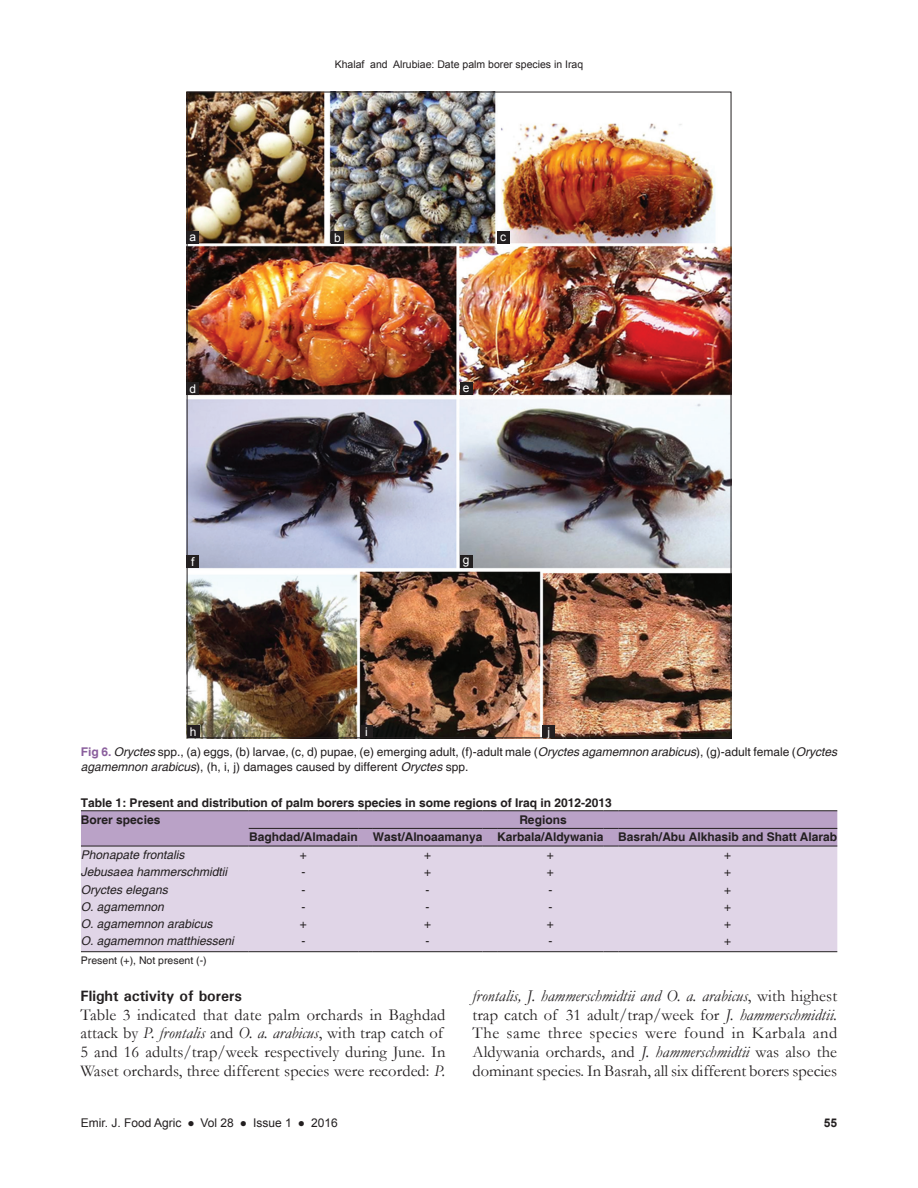
<style>
.page{position:relative;width:918px;height:1188px;background:#fff}
.page>*{position:absolute;margin:0;border:0;box-sizing:border-box;transform-origin:0 0}
.TX{font:16.5px/18.8px "Garamond";letter-spacing:.005em;color:#231f20}
.t1{font:700 15px "Univers";color:#231f20}
.FGC{font:12px/15px "Helvetica";color:#231f20}
.TCH{font:700 12px "Helvetica";color:#231f20}
.TB{font:italic 12px "Helvetica";color:#231f20}
.TT{font:700 12px "Helvetica";color:#231f20}
.t2{font:12px "Arial";color:#231f20}
.TBL{font:italic 12px "Helvetica";color:#231f20}
.TB-2{font:12px "Helvetica";color:#231f20}
.LABEL{font:12px "Arial";color:#fff}
.TBL-2{font:12px "Helvetica";color:#231f20}
.t3{font:700 12px "Arial";color:#231f20}
.t4{font:10.5px "Arial";color:#231f20}
.TFN{font:10.5px "Helvetica";color:#231f20}
.s1{font-weight:700;color:#8a5f9d}
.s2{font-style:italic}
</style>
<div class="page">
<div style="left:81px;top:847px;width:756px;height:104px;background:#e0d5e7"></div>
<hr style="left:81px;top:951px;width:153px;height:1px;background:#231f20">
<svg style="left:234px;top:951px;width:15px;height:1px"></svg>
<hr style="left:249px;top:951px;width:109px;height:1px;background:#231f20">
<svg style="left:358px;top:951px;width:15px;height:1px"></svg>
<hr style="left:373px;top:951px;width:109px;height:1px;background:#231f20">
<svg style="left:482px;top:951px;width:15px;height:1px"></svg>
<hr style="left:497px;top:951px;width:107px;height:1px;background:#231f20">
<svg style="left:604px;top:951px;width:14px;height:1px"></svg>
<hr style="left:618px;top:951px;width:219px;height:1px;background:#231f20">
<svg style="left:81px;top:810px;width:756px;height:37px;background:#b09abc"></svg>
<hr style="left:618px;top:828px;width:219px;height:1px;background:#231f20">
<img style="left:189px;top:94px;width:540px;height:642px">
<div style="left:186px;top:382px;width:13px;height:13px;background:#231f20"></div>
<div style="left:497px;top:231px;width:12px;height:13px;background:#231f20"></div>
<div style="left:331px;top:231px;width:13px;height:13px;background:#231f20"></div>
<div style="left:186px;top:231px;width:13px;height:13px;background:#231f20"></div>
<div style="left:543px;top:725px;width:12px;height:13px;background:#231f20"></div>
<div style="left:187px;top:725px;width:13px;height:13px;background:#231f20"></div>
<div style="left:460px;top:555px;width:12px;height:13px;background:#231f20"></div>
<div style="left:186px;top:555px;width:13px;height:13px;background:#231f20"></div>
<div style="left:460px;top:382px;width:12px;height:13px;background:#231f20"></div>
<div style="left:360px;top:725px;width:13px;height:13px;background:#231f20"></div>
<p class="t4" style="left:335px;top:57px;width:250px">Khalaf and Alrubiae: Date palm borer species in Iraq</p>
<p class="LABEL" style="left:189px;top:228px;width:8px">a</p>
<p class="LABEL" style="left:334px;top:229px;width:8px">b</p>
<p class="LABEL" style="left:500px;top:228px;width:7px">c</p>
<p class="LABEL" style="left:189px;top:381px;width:8px">d</p>
<p class="LABEL" style="left:463px;top:380px;width:8px">e</p>
<p class="LABEL" style="left:191px;top:553px;width:5px">f</p>
<p class="LABEL" style="left:463px;top:551px;width:8px">g</p>
<p class="LABEL" style="left:190px;top:723px;width:8px">h</p>
<p class="LABEL" style="left:548px;top:723px;width:4px">j</p>
<p class="LABEL" style="left:365px;top:723px;width:4px">i</p>
<p class="FGC" style="left:81px;top:745px;width:758px"><span class="s1">Fig 6.</span> <span class="s2">Oryctes</span> spp., (a) eggs, (b) larvae, (c, d) pupae, (e) emerging adult, (f)-adult male (<span class="s2">Oryctes agamemnon arabicus</span>), (g)-adult female (<span class="s2">Oryctes agamemnon arabicus</span>), (h, i, j) damages caused by different <span class="s2">Oryctes</span> spp.</p>
<p class="TT" style="left:81px;top:795px;width:532px">Table 1: Present and distribution of palm borers species in some regions of Iraq in 2012‑2013</p>
<p class="TCH" style="left:81px;top:812px;width:81px">Borer species</p>
<p class="TCH" style="left:519px;top:812px;width:49px">Regions</p>
<p class="TCH" style="left:249px;top:830px;width:110px">Baghdad/Almadain</p>
<p class="TCH" style="left:373px;top:830px;width:111px">Wast/Alnoaamanya</p>
<p class="TCH" style="left:497px;top:830px;width:108px">Karbala/Aldywania</p>
<p class="TCH" style="left:618px;top:830px;width:220px">Basrah/Abu Alkhasib and Shatt Alarab</p>
<p class="TB" style="left:81px;top:848px;width:105px">Phonapate frontalis</p>
<p class="TB-2" style="left:300px;top:848px;width:9px">+</p>
<p class="TB-2" style="left:424px;top:848px;width:9px">+</p>
<p class="TB-2" style="left:547px;top:848px;width:9px">+</p>
<p class="TB-2" style="left:724px;top:848px;width:9px">+</p>
<p class="TB" style="left:81px;top:865px;width:148px">Jebusaea hammerschmidtii</p>
<p class="TB-2" style="left:301px;top:865px;width:4px">‑</p>
<p class="TB-2" style="left:424px;top:865px;width:9px">+</p>
<p class="TB-2" style="left:547px;top:865px;width:9px">+</p>
<p class="TB-2" style="left:724px;top:865px;width:9px">+</p>
<p class="TB" style="left:81px;top:882px;width:88px">Oryctes elegans</p>
<p class="TB-2" style="left:301px;top:882px;width:4px">‑</p>
<p class="TB-2" style="left:426px;top:882px;width:4px">‑</p>
<p class="TB-2" style="left:548px;top:882px;width:4px">‑</p>
<p class="TB-2" style="left:724px;top:882px;width:9px">+</p>
<p class="TB" style="left:81px;top:900px;width:84px">O. agamemnon</p>
<p class="TB-2" style="left:301px;top:900px;width:4px">‑</p>
<p class="TB-2" style="left:426px;top:900px;width:4px">‑</p>
<p class="TB-2" style="left:548px;top:900px;width:4px">‑</p>
<p class="TB-2" style="left:724px;top:900px;width:9px">+</p>
<p class="TB" style="left:81px;top:917px;width:133px">O. agamemnon arabicus</p>
<p class="TB-2" style="left:300px;top:917px;width:9px">+</p>
<p class="TB-2" style="left:424px;top:917px;width:9px">+</p>
<p class="TB-2" style="left:547px;top:917px;width:9px">+</p>
<p class="TB-2" style="left:724px;top:917px;width:9px">+</p>
<p class="TBL" style="left:81px;top:934px;width:154px">O. agamemnon matthiesseni</p>
<p class="TBL-2" style="left:301px;top:934px;width:4px">‑</p>
<p class="TBL-2" style="left:426px;top:934px;width:4px">‑</p>
<p class="TBL-2" style="left:548px;top:934px;width:4px">‑</p>
<p class="TBL-2" style="left:724px;top:934px;width:9px">+</p>
<p class="TFN" style="left:81px;top:954px;width:127px">Present (+), Not present (‑)</p>
<h2 class="t1" style="left:81px;top:986px;width:163px">Flight activity of borers</h2>
<p class="TX" style="left:81px;top:1005px;width:366px">Table 3 indicated that date palm orchards in Baghdad attack by <span class="s2">P. frontalis</span> and <span class="s2">O. a. arabicus</span>, with trap catch of 5 and 16 adults/trap/week respectively during June. In Waset orchards, three different species were recorded: <span class="s2">P.</span></p>
<p class="TX" style="left:472px;top:986px;width:366px;text-align:justify"><span class="s2">frontalis, J. hammerschmidtii and O. a. arabicus</span>, with highest trap catch of 31 adult/trap/week for <span class="s2">J. hammerschmidtii.<br></span>The same three species were found in Karbala and Aldywania orchards, and <span class="s2">J. hammerschmidtii</span> was also the dominant species. In Basrah, all six different borers species</p>
<p class="t2" style="left:81px;top:1114px;width:259px">Emir. J. Food Agric ● Vol 28 ● Issue 1 ● 2016</p>
<p class="t3" style="left:824px;top:1114px;width:15px">55</p>
</div>
